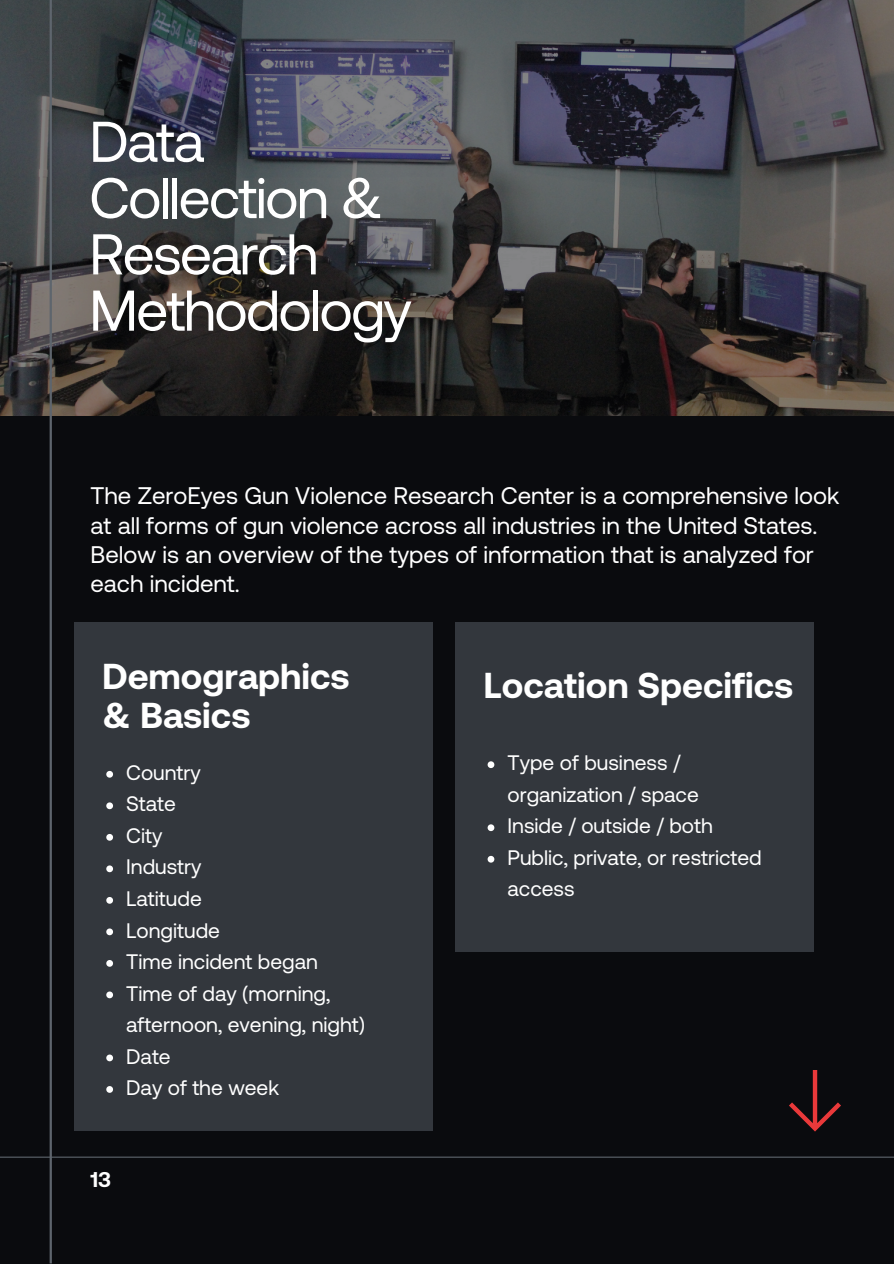
<style>
.page{position:relative;width:894px;height:1264px;background:#fff}
.page>*{position:absolute;margin:0;border:0;box-sizing:border-box;transform-origin:0 0}
.t1{font:57.3px/56.2px "Aeonik";letter-spacing:-.03em;color:#fff}
.t2{font:700 36px "Aeonik";color:#fff}
.t3{font:24px/29.2px "Aeonik";color:#fff}
.t4{font:700 21.3px "Aeonik";color:#fff}
.t5{font:21px/31.5px "Aeonik";color:#fff}
</style>
<div class="page">
<div style="left:0;top:0;width:893px;height:1263px;background:#0a0b0e"></div>
<img style="left:0;top:0;width:893px;height:415px">
<hr style="left:0;top:1156px;width:893px;height:1px;background:#5e656d">
<hr style="left:50px;top:0;width:2px;height:1263px;background:#5e656d">
<div style="left:455px;top:622px;width:358px;height:329px;background:#33373d"></div>
<svg style="left:789px;top:1070px;width:50px;height:61px"></svg>
<div style="left:75px;top:622px;width:358px;height:509px;background:#33373d"></div>
<svg style="left:106px;top:771px;width:7px;height:6px"></svg>
<svg style="left:106px;top:802px;width:7px;height:7px"></svg>
<svg style="left:106px;top:834px;width:7px;height:6px"></svg>
<svg style="left:106px;top:865px;width:7px;height:7px"></svg>
<svg style="left:106px;top:897px;width:7px;height:6px"></svg>
<svg style="left:106px;top:928px;width:7px;height:7px"></svg>
<svg style="left:106px;top:960px;width:7px;height:6px"></svg>
<svg style="left:106px;top:991px;width:7px;height:7px"></svg>
<svg style="left:106px;top:1054px;width:7px;height:7px"></svg>
<svg style="left:106px;top:1086px;width:7px;height:6px"></svg>
<svg style="left:487px;top:761px;width:7px;height:7px"></svg>
<svg style="left:487px;top:824px;width:7px;height:7px"></svg>
<svg style="left:487px;top:855px;width:7px;height:7px"></svg>
<h3 class="t1" style="left:89px;top:113px;width:324px">Data<br>Collection &amp;<br>Research<br>Methodology</h3>
<h1 class="t3" style="left:90px;top:481px;width:750px">The ZeroEyes Gun Violence Research Center is a comprehensive look at all forms of gun violence across all industries in the United States.<br>Below is an overview of the types of information that is analyzed for each incident.</h1>
<p class="t2" style="left:102px;top:655px;width:249px">Demographics</p>
<p class="t2" style="left:483px;top:664px;width:311px">Location Specifics</p>
<p class="t2" style="left:102px;top:694px;width:150px">&amp; Basics</p>
<p class="t5" style="left:126px;top:756px;width:76px">Country</p>
<p class="t5" style="left:126px;top:788px;width:51px">State</p>
<p class="t5" style="left:126px;top:819px;width:38px">City</p>
<p class="t5" style="left:126px;top:851px;width:77px">Industry</p>
<p class="t5" style="left:126px;top:882px;width:77px">Latitude</p>
<p class="t5" style="left:126px;top:914px;width:95px">Longitude</p>
<p class="t5" style="left:126px;top:945px;width:193px">Time incident began</p>
<p class="t5" style="left:126px;top:977px;width:240px">Time of day (morning, afternoon, evening, night)</p>
<p class="t5" style="left:126px;top:1040px;width:46px">Date</p>
<p class="t5" style="left:126px;top:1071px;width:154px">Day of the week</p>
<h2 class="t4" style="left:90px;top:1166px;width:22px">13</h2>
<h2 class="t5" style="left:507px;top:747px;width:193px">Type of business / organization / space</h2>
<p class="t5" style="left:507px;top:810px;width:207px">Inside / outside / both</p>
<p class="t5" style="left:507px;top:841px;width:256px">Public, private, or restricted access</p>
</div>
